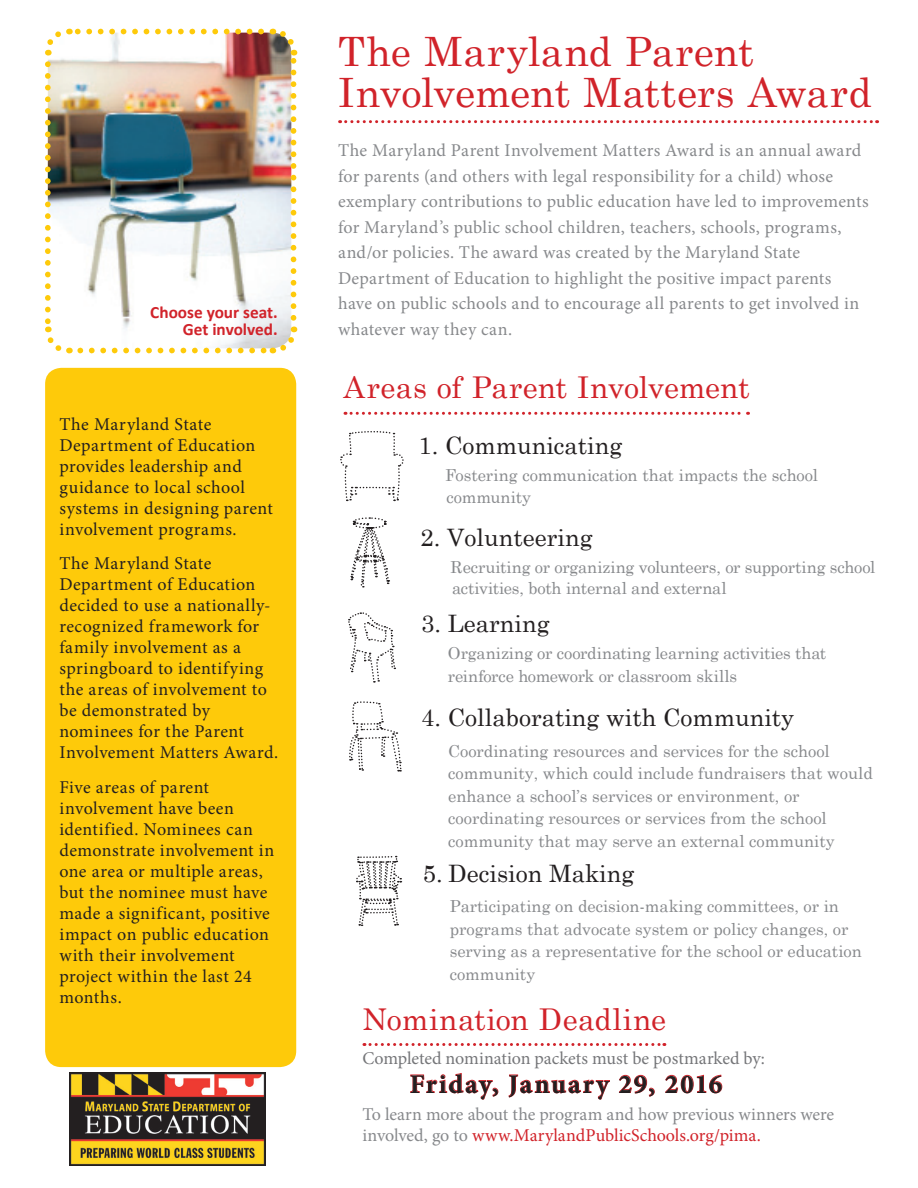
<style>
.page{position:relative;width:918px;height:1188px;background:#fff}
.page>*{position:absolute;margin:0;border:0;box-sizing:border-box;transform-origin:0 0}
.header_color{font:40.5px/40.5px "Century Schoolbook";letter-spacing:-.005em;color:#d1232a}
.header_color-2{font:30px "Century Schoolbook";color:#d1232a}
.body{font:700 27px "Minion Pro";letter-spacing:.065em;color:#231f20}
.body-2{font:24px "Century Schoolbook";color:#231f20}
.body-3{font:18px/21px "Minion Pro";letter-spacing:.025em;color:#231f20}
.t1{font:18px/25.5px "Minion Pro";letter-spacing:.01em;color:#87898c}
.body-4{font:18px "Minion Pro";letter-spacing:-.005em;color:#757679}
.t2{font:700 17.25px "Calibri";color:#d1232a}
.body-5{font:16.5px/22.5px "Century Schoolbook";color:#87898c}
.s1{color:#d1232a}
</style>
<div class="page">
<svg style="left:340px;top:120px;width:538px;height:3px"></svg>
<img style="left:48px;top:33px;width:243px;height:315px">
<img style="left:45px;top:64px;width:25px;height:290px">
<svg style="left:80px;top:327px;width:218px;height:27px"></svg>
<img style="left:271px;top:28px;width:27px;height:290px">
<svg style="left:45px;top:28px;width:216px;height:27px"></svg>
<svg style="left:345px;top:412px;width:404px;height:3px"></svg>
<svg style="left:340px;top:431px;width:64px;height:71px"></svg>
<svg style="left:350px;top:517px;width:40px;height:71px"></svg>
<svg style="left:348px;top:612px;width:48px;height:71px"></svg>
<svg style="left:356px;top:855px;width:46px;height:71px"></svg>
<svg style="left:349px;top:701px;width:53px;height:71px"></svg>
<div style="left:45px;top:368px;width:251px;height:699px;background:#feca0a;border-radius:16px"></div>
<svg style="left:364px;top:1043px;width:301px;height:3px"></svg>
<svg style="left:410px;top:1073px;width:89px;height:27px"></svg>
<svg style="left:508px;top:1074px;width:102px;height:26px"></svg>
<svg style="left:619px;top:1075px;width:36px;height:22px"></svg>
<svg style="left:665px;top:1074px;width:58px;height:20px"></svg>
<img style="left:69px;top:1072px;width:197px;height:93px">
<p class="t2" style="left:150px;top:301px;width:129px">Choose your seat.</p>
<p class="t2" style="left:183px;top:318px;width:96px">Get involved.</p>
<p class="body-3" style="left:59px;top:414px;width:215px">The Maryland State<br>Department of Education provides leadership and guidance to local school systems in designing parent involvement programs.</p>
<p class="body-3" style="left:59px;top:553px;width:220px">The Maryland State<br>Department of Education decided to use a nationally&shy;recognized framework for family involvement as a springboard to identifying the areas of involvement to be demonstrated by nominees for the Parent<br>Involvement Matters Award.</p>
<p class="body-3" style="left:59px;top:777px;width:216px">Five areas of parent involvement have been identified. Nominees can demonstrate involvement in one area or multiple areas, but the nominee must have made a significant, positive impact on public education with their involvement project within the last 24 months.</p>
<p class="header_color" style="left:338px;top:28px;width:535px">The Maryland Parent<br>Involvement Matters Award</p>
<p class="t1" style="left:338px;top:138px;width:532px">The Maryland Parent Involvement Matters Award is an annual award for parents (and others with legal responsibility for a child) whose exemplary contributions to public education have led to improvements for Maryland’s public school children, teachers, schools, programs, and/or policies. The award was created by the Maryland State Department of Education to highlight the positive impact parents have on public schools and to encourage all parents to get involved in whatever way they can.</p>
<p class="header_color-2" style="left:344px;top:362px;width:408px">Areas of Parent Involvement</p>
<p class="body-2" style="left:418px;top:425px;width:206px">1. Communicating</p>
<p class="body-5" style="left:445px;top:462px;width:375px">Fostering communication that impacts the school</p>
<p class="body-5" style="left:446px;top:484px;width:86px">community</p>
<p class="body-2" style="left:421px;top:517px;width:174px">2. Volunteering</p>
<p class="body-5" style="left:451px;top:554px;width:426px">Recruiting or organizing volunteers, or supporting school</p>
<p class="body-5" style="left:452px;top:576px;width:276px">activities, both internal and external</p>
<p class="body-2" style="left:421px;top:603px;width:130px">3. Learning</p>
<p class="body-5" style="left:448px;top:641px;width:380px">Organizing or coordinating learning activities that reinforce homework or classroom skills</p>
<p class="body-2" style="left:421px;top:697px;width:374px">4. Collaborating with Community</p>
<p class="body-5" style="left:448px;top:738px;width:426px">Coordinating resources and services for the school community, which could include fundraisers that would enhance a school’s services or environment, or coordinating resources or services from the school community that may serve an external community</p>
<p class="body-2" style="left:423px;top:853px;width:213px">5. Decision Making</p>
<p class="body-5" style="left:450px;top:894px;width:414px">Participating on decision-making committees, or in programs that advocate system or policy changes, or serving as a representative for the school or education community</p>
<p class="header_color-2" style="left:362px;top:993px;width:305px">Nomination Deadline</p>
<p class="body-4" style="left:362px;top:1046px;width:404px">Completed nomination packets must be postmarked by:</p>
<p class="body" style="left:410px;top:1065px;width:314px">Friday, January 29, 2016</p>
<p class="t1" style="left:362px;top:1104px;width:473px;line-height:21px">To learn more about the program and how previous winners were involved, go to <span class="s1">www.MarylandPublicSchools.org/pima.</span></p>
</div>
